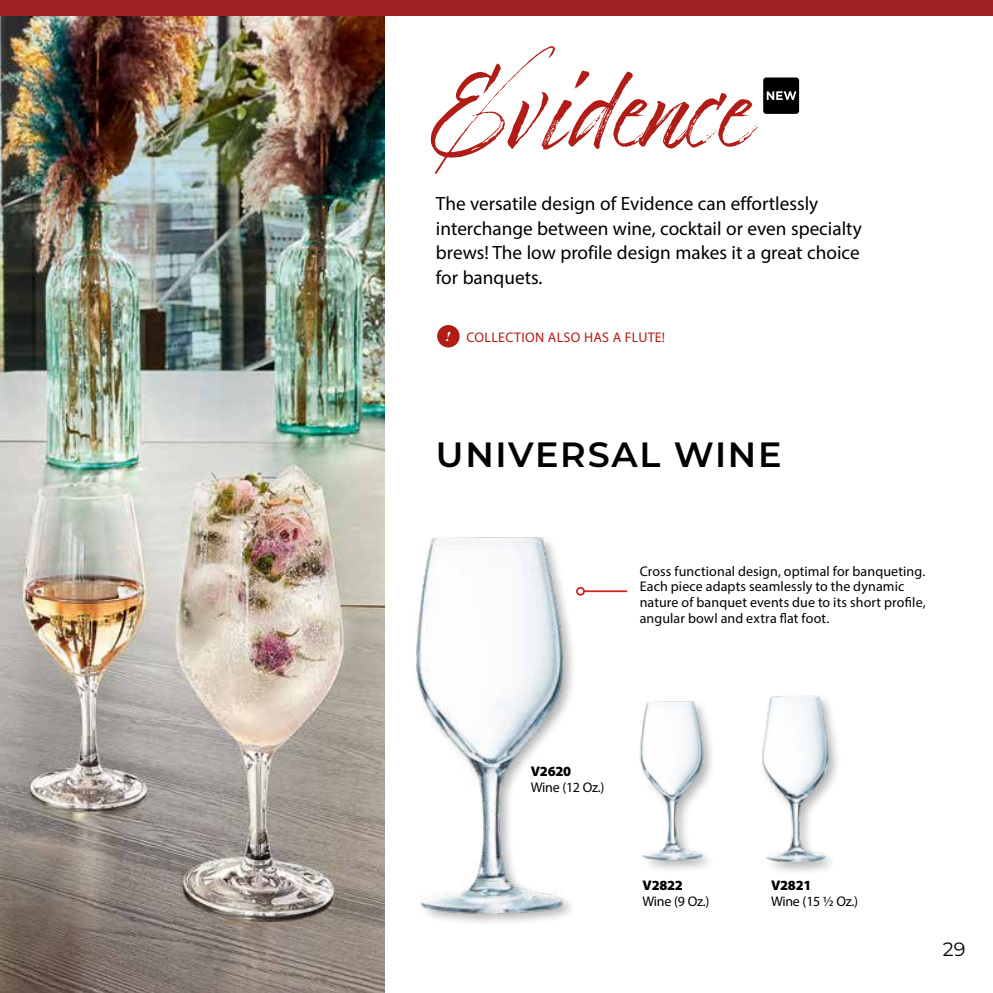
<style>
.page{position:relative;width:993px;height:993px;background:#fff}
.page>*{position:absolute;margin:0;border:0;box-sizing:border-box;transform-origin:0 0}
.t1{font:96.25px "Timberline";color:#b11c16}
.t2{font:600 35px "Montserrat";letter-spacing:.05em;color:#000}
.t3{font:19.25px/24.5px "Myriad Pro";color:#000}
.t4{font:19.25px "Montserrat";color:#000}
.t5{font:14px/15.8px "Myriad Pro";letter-spacing:.005em;color:#000}
.t6{font:14px "Myriad Pro";letter-spacing:.02em;color:#b11c16}
.t7{font:900 14px "Myriad Pro";letter-spacing:-.02em;color:#000}
.s1{font-family:"Miller Banner";font-weight:700;font-style:italic;font-size:13.12px;color:#fff}
</style>
<div class="page">
<img style="left:0;top:16px;width:385px;height:976px">
<div style="left:0;top:0;width:992px;height:16px;background:#9e2124"></div>
<div style="left:637px;top:698px;width:79px;height:175px;background:#000;opacity:.3"></div>
<img style="left:637px;top:698px;width:76px;height:168px">
<div style="left:759px;top:693px;width:82px;height:182px;background:#000;opacity:.3"></div>
<img style="left:759px;top:693px;width:82px;height:168px">
<div style="left:413px;top:535px;width:163px;height:391px;background:#000;opacity:.3"></div>
<img style="left:413px;top:535px;width:167px;height:382px">
<hr style="left:584px;top:590px;width:43px;height:2px;background:#ce231e">
<div style="left:576px;top:586px;width:8px;height:9px;border:2px solid #ce231e;border-radius:50%"></div>
<div style="left:763px;top:77px;width:36px;height:37px;background:#000;border-radius:3px"></div>
<svg style="left:766px;top:91px;width:30px;height:9px"></svg>
<div style="left:437px;top:325px;width:22px;height:22px;background:#b11c16;border-radius:50%"></div>
<h1 class="t1" style="left:431px;top:57px;width:320px">Evidence</h1>
<h3 class="t3" style="left:436px;top:191px;width:427px">The versatile design of Evidence can effortlessly interchange between wine, cocktail or even specialty brews! The low profile design makes it a great choice for banquets.</h3>
<p class="t6" style="left:445px;top:328px;width:221px"><span class="s1">!</span> COLLECTION ALSO HAS A FLUTE!</p>
<h2 class="t2" style="left:436px;top:430px;width:347px">UNIVERSAL WINE</h2>
<p class="t5" style="left:639px;top:563px;width:287px">Cross functional design, optimal for banqueting.<br>Each piece adapts seamlessly to the dynamic nature of banquet events due to its short profile, angular bowl and extra flat foot.</p>
<p class="t7" style="left:530px;top:762px;width:42px">V2620</p>
<p class="t5" style="left:530px;top:779px;width:75px">Wine (12 Oz.)</p>
<p class="t7" style="left:642px;top:876px;width:42px">V2822</p>
<p class="t5" style="left:642px;top:893px;width:68px">Wine (9 Oz.)</p>
<p class="t7" style="left:770px;top:876px;width:42px">V2821</p>
<p class="t5" style="left:770px;top:893px;width:88px">Wine (15 1/2 Oz.)</p>
<h3 class="t4" style="left:942px;top:935px;width:24px">29</h3>
</div>
